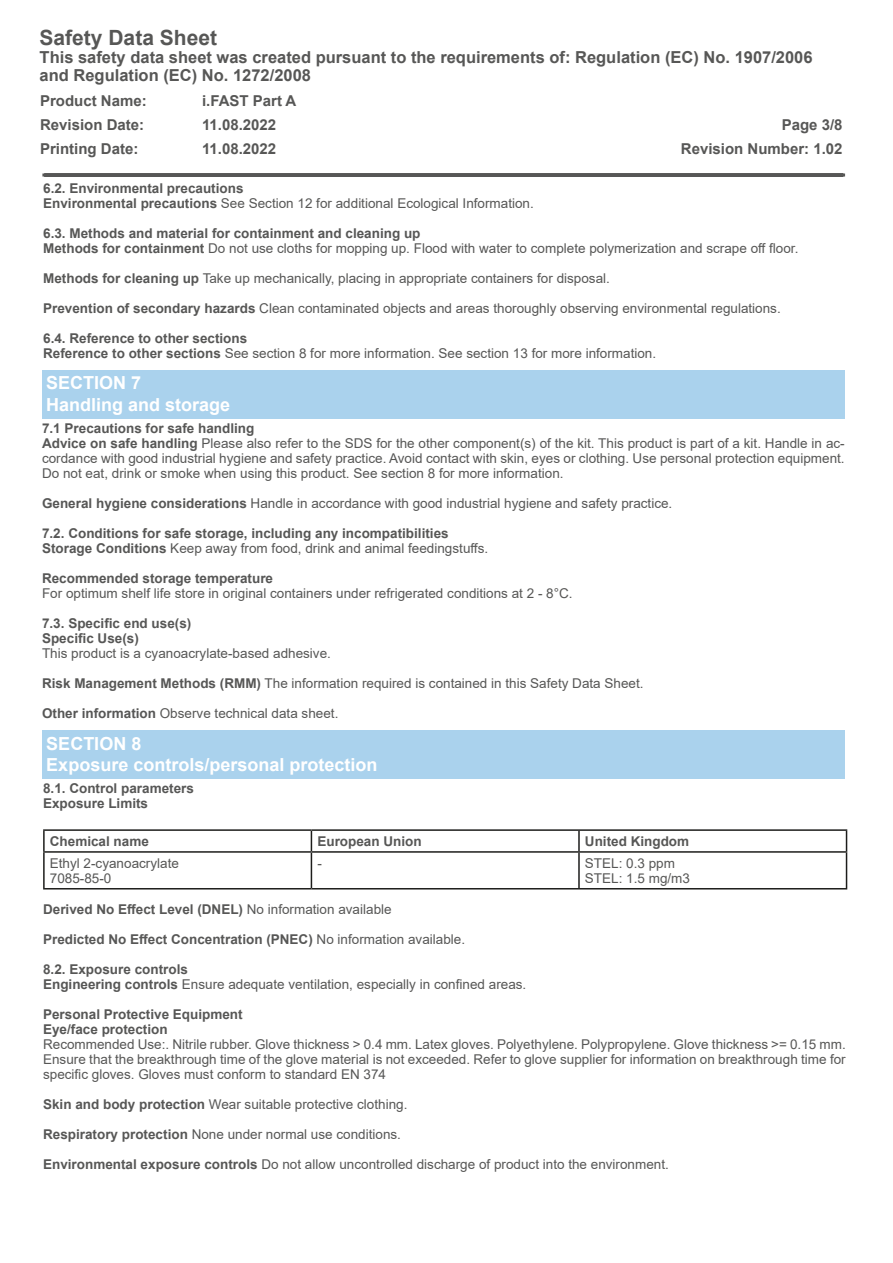
<style>
.page{position:relative;width:893px;height:1263px;background:#fff}
.page>*{position:absolute;margin:0;border:0;box-sizing:border-box;transform-origin:0 0}
.t1{font:700 21px "Arial";color:#575756}
.t2{font:700 18px/21.6px "Arial";color:#fff}
.t3{font:700 16.5px/18px "Arial";color:#575756}
.t4{font:700 15px "Arial";color:#575756}
.t5{font:13.5px/15px "Arial";color:#575756}
.t6{font:700 13.5px/15px "Arial";color:#575756}
.s1{font-weight:400}
.s2{font-weight:700}
</style>
<div class="page">
<hr style="left:44px;top:173px;width:800px;height:4px;background:#575756">
<div style="left:42px;top:370px;width:803px;height:49px;background:#aad2ed"></div>
<div style="left:42px;top:730px;width:803px;height:49px;background:#aad2ed"></div>
<hr style="left:43px;top:829px;width:268px;height:2px;background:#1d1d1b">
<hr style="left:43px;top:831px;width:2px;height:20px;background:#1d1d1b">
<hr style="left:311px;top:829px;width:268px;height:2px;background:#1d1d1b">
<svg style="left:311px;top:831px;width:1px;height:20px"></svg>
<hr style="left:579px;top:829px;width:268px;height:2px;background:#1d1d1b">
<hr style="left:578px;top:831px;width:2px;height:20px;background:#1d1d1b">
<svg style="left:846px;top:831px;width:1px;height:20px"></svg>
<hr style="left:43px;top:851px;width:268px;height:2px;background:#1d1d1b">
<hr style="left:43px;top:853px;width:2px;height:35px;background:#1d1d1b">
<hr style="left:311px;top:851px;width:268px;height:2px;background:#1d1d1b">
<hr style="left:311px;top:853px;width:1px;height:35px;background:#1d1d1b">
<hr style="left:579px;top:851px;width:268px;height:2px;background:#1d1d1b">
<hr style="left:578px;top:853px;width:2px;height:35px;background:#1d1d1b">
<hr style="left:846px;top:853px;width:1px;height:35px;background:#1d1d1b">
<hr style="left:43px;top:888px;width:268px;height:1px;background:#1d1d1b">
<hr style="left:311px;top:888px;width:268px;height:1px;background:#1d1d1b">
<hr style="left:579px;top:888px;width:268px;height:1px;background:#1d1d1b">
<h1 class="t1" style="left:40px;top:23px;width:179px">Safety Data Sheet</h1>
<p class="t3" style="left:40px;top:48px;width:774px">This safety data sheet was created pursuant to the requirements of: Regulation (EC) No. 1907/2006 and Regulation (EC) No. 1272/2008</p>
<p class="t4" style="left:40px;top:90px;width:108px">Product Name:</p>
<p class="t4" style="left:202px;top:90px;width:96px">i.FAST Part A</p>
<p class="t4" style="left:40px;top:114px;width:106px">Revision Date:</p>
<p class="t4" style="left:202px;top:114px;width:76px">11.08.2022</p>
<p class="t4" style="left:782px;top:114px;width:62px">Page 3/8</p>
<p class="t4" style="left:40px;top:138px;width:100px">Printing Date:</p>
<p class="t4" style="left:202px;top:138px;width:76px">11.08.2022</p>
<p class="t4" style="left:681px;top:138px;width:163px">Revision Number: 1.02</p>
<p class="t6" style="left:43px;top:181px;width:492px">6.2. Environmental precautions<br>Environmental precautions <span class="s1">See Section 12 for additional Ecological Information.</span></p>
<p class="t5" style="left:43px;top:226px;width:757px"><span class="s2">6.3. Methods and material for containment and cleaning up<br>Methods for containment</span> Do not use cloths for mopping up. Flood with water to complete polymerization and scrape off floor.</p>
<p class="t5" style="left:43px;top:271px;width:568px"><span class="s2">Methods for cleaning up</span> Take up mechanically, placing in appropriate containers for disposal.</p>
<p class="t5" style="left:43px;top:301px;width:739px"><span class="s2">Prevention of secondary hazards</span> Clean contaminated objects and areas thoroughly observing environmental regulations.</p>
<p class="t5" style="left:43px;top:331px;width:614px"><span class="s2">6.4. Reference to other sections<br>Reference to other sections</span> See section 8 for more information. See section 13 for more information.</p>
<h2 class="t2" style="left:46px;top:372px;width:186px">SECTION 7<br>Handling and storage</h2>
<p class="t5" style="left:42px;top:421px;width:804px"><span class="s2">7.1 Precautions for safe handling<br>Advice on safe handling</span> Please also refer to the SDS for the other component(s) of the kit. This product is part of a kit. Handle in ac&shy;cordance with good industrial hygiene and safety practice. Avoid contact with skin, eyes or clothing. Use personal protection equipment.<br>Do not eat, drink or smoke when using this product. See section 8 for more information.</p>
<p class="t5" style="left:42px;top:496px;width:632px"><span class="s2">General hygiene considerations</span> Handle in accordance with good industrial hygiene and safety practice.</p>
<p class="t6" style="left:42px;top:526px;width:448px">7.2. Conditions for safe storage, including any incompatibilities<br>Storage Conditions <span class="s1">Keep away from food, drink and animal feedingstuffs.</span></p>
<p class="t6" style="left:42px;top:571px;width:233px">Recommended storage temperature</p>
<p class="t5" style="left:42px;top:586px;width:532px">For optimum shelf life store in original containers under refrigerated conditions at 2 - 8°C.</p>
<p class="t6" style="left:42px;top:616px;width:151px">7.3. Specific end use(s)<br>Specific Use(s)</p>
<p class="t5" style="left:42px;top:646px;width:290px">This product is a cyanoacrylate-based adhesive.</p>
<p class="t5" style="left:42px;top:676px;width:603px"><span class="s2">Risk Management Methods (RMM)</span> The information required is contained in this Safety Data Sheet.</p>
<p class="t5" style="left:42px;top:706px;width:298px"><span class="s2">Other information</span> Observe technical data sheet.</p>
<h2 class="t2" style="left:46px;top:733px;width:333px">SECTION 8<br>Exposure controls/personal protection</h2>
<p class="t6" style="left:43px;top:781px;width:152px">8.1. Control parameters<br>Exposure Limits</p>
<p class="t6" style="left:50px;top:834px;width:101px">Chemical name</p>
<p class="t6" style="left:317px;top:834px;width:106px">European Union</p>
<p class="t6" style="left:585px;top:834px;width:106px">United Kingdom</p>
<p class="t5" style="left:50px;top:855px;width:131px">Ethyl 2-cyanoacrylate<br>7085-85-0</p>
<p class="t5" style="left:317px;top:855px;width:6px">-</p>
<p class="t5" style="left:585px;top:855px;width:107px">STEL: 0.3 ppm<br>STEL: 1.5 mg/m3</p>
<p class="t6" style="left:43px;top:901px;width:350px">Derived No Effect Level (DNEL) <span class="s1">No information available</span></p>
<p class="t6" style="left:43px;top:931px;width:423px">Predicted No Effect Concentration (PNEC) <span class="s1">No information available.</span></p>
<p class="t5" style="left:43px;top:961px;width:485px"><span class="s2">8.2. Exposure controls<br>Engineering controls</span> Ensure adequate ventilation, especially in confined areas.</p>
<p class="t6" style="left:43px;top:1006px;width:201px">Personal Protective Equipment<br>Eye/face protection</p>
<p class="t5" style="left:43px;top:1036px;width:804px;text-align:justify">Recommended Use:. Nitrile rubber. Glove thickness &gt; 0.4 mm. Latex gloves. Polyethylene. Polypropylene. Glove thickness &gt;= 0.15 mm.<br>Ensure that the breakthrough time of the glove material is not exceeded. Refer to glove supplier for information on breakthrough time for specific gloves. Gloves must conform to standard EN 374</p>
<p class="t5" style="left:43px;top:1096px;width:366px"><span class="s2">Skin and body protection</span> Wear suitable protective clothing.</p>
<p class="t5" style="left:43px;top:1126px;width:359px"><span class="s2">Respiratory protection</span> None under normal use conditions.</p>
<p class="t5" style="left:43px;top:1156px;width:627px"><span class="s2">Environmental exposure controls</span> Do not allow uncontrolled discharge of product into the environment.</p>
</div>
